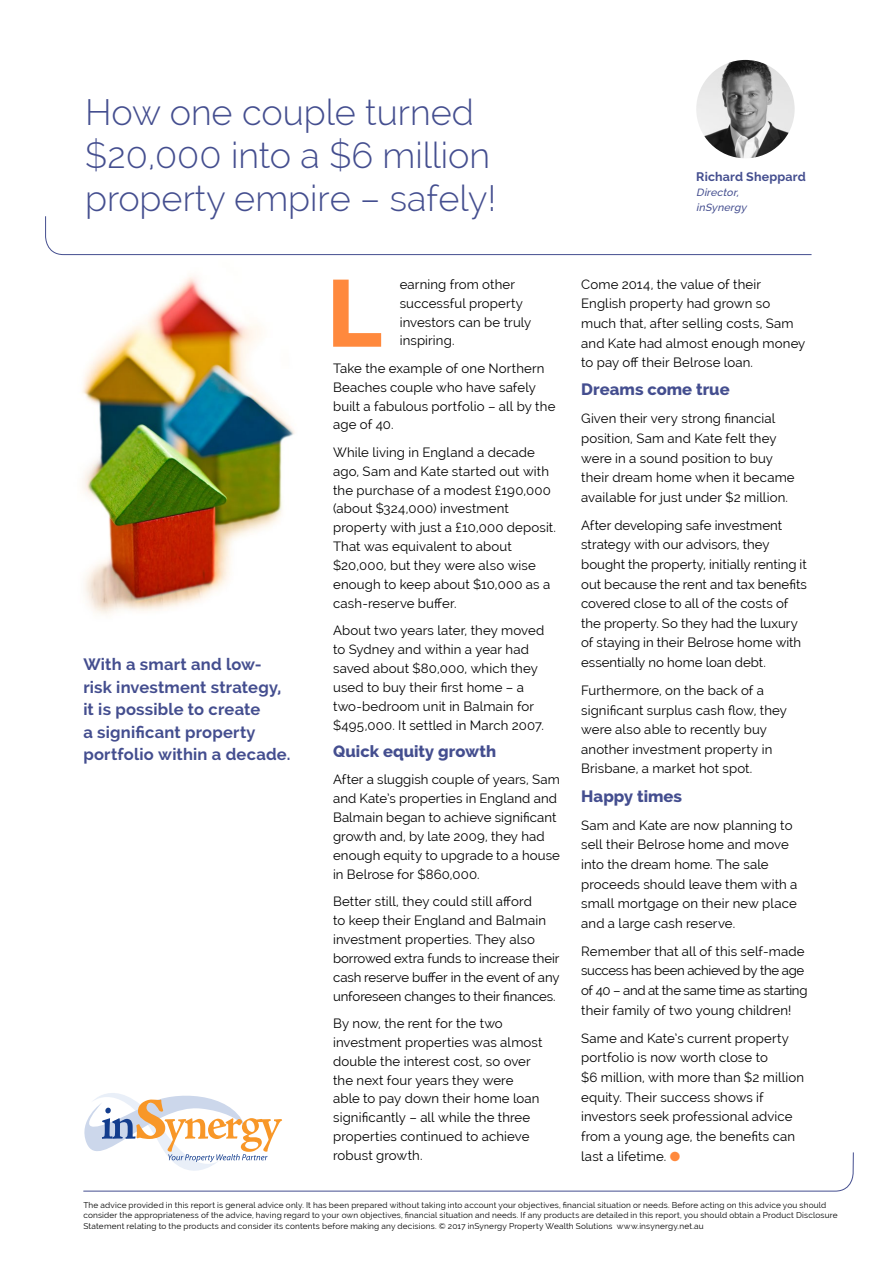
<style>
.page{position:relative;width:893px;height:1263px;background:#fff}
.page>*{position:absolute;margin:0;border:0;box-sizing:border-box;transform-origin:0 0}
.t1{font:800 94.5px "Raleway";color:#ff893d}
.t2{font:300 36px/43.2px "Raleway";color:#444e8f}
.t3{font:700 16.5px/22.5px "Raleway";letter-spacing:.015em;color:#444e8f}
.t4{font:800 16.5px "Raleway";letter-spacing:.005em;color:#444e8f}
.t5{font:13.2px/18.9px "Raleway";letter-spacing:.01em;color:#000}
.t6{font:13.2px/19.6px "Raleway";letter-spacing:-.015em;color:#000}
.t7{font:700 12.45px "Raleway";letter-spacing:.015em;color:#444e8f}
.t8{font:italic 500 10.5px/15px "Raleway";color:#444e8f}
.t9{font:8.25px/10.5px "Raleway";letter-spacing:.025em;color:#000}
.s1{color:#ff893d}
</style>
<div class="page">
<img style="left:62px;top:255px;width:254px;height:360px">
<svg style="left:84px;top:1093px;width:198px;height:59px"></svg>
<img style="left:696px;top:60px;width:99px;height:98px;border-radius:49px">
<svg style="left:45px;top:216px;width:767px;height:39px"></svg>
<svg style="left:83px;top:1152px;width:771px;height:40px"></svg>
<h2 class="t2" style="left:85px;top:90px;width:412px">How one couple turned $20,000 into a $6 million property empire – safely!</h2>
<p class="t7" style="left:696px;top:170px;width:111px">Richard Sheppard</p>
<p class="t8" style="left:696px;top:185px;width:52px">Director, inSynergy</p>
<p class="t3" style="left:83px;top:653px;width:209px">With a smart and low&shy;risk investment strategy, it is possible to create<br>a significant property portfolio within a decade.</p>
<p class="t5" style="left:400px;top:275px;width:133px">earning from other successful property investors can be truly inspiring.</p>
<p class="t5" style="left:333px;top:359px;width:224px">Take the example of one Northern<br>Beaches couple who have safely built a fabulous portfolio – all by the age of 40.</p>
<p class="t5" style="left:333px;top:443px;width:225px">While living in England a decade ago, Sam and Kate started out with the purchase of a modest £190,000 (about $324,000) investment property with just a £10,000 deposit.<br>That was equivalent to about $20,000, but they were also wise enough to keep about $10,000 as a cash-reserve buffer.</p>
<p class="t5" style="left:333px;top:621px;width:213px">About two years later, they moved to Sydney and within a year had saved about $80,000, which they used to buy their first home – a two-bedroom unit in Balmain for $495,000. It settled in March 2007.</p>
<p class="t4" style="left:333px;top:742px;width:165px">Quick equity growth</p>
<p class="t5" style="left:333px;top:770px;width:228px">After a sluggish couple of years, Sam and Kate’s properties in England and Balmain began to achieve significant growth and, by late 2009, they had enough equity to upgrade to a house in Belrose for $860,000.</p>
<p class="t5" style="left:333px;top:892px;width:228px">Better still, they could still afford<br>to keep their England and Balmain investment properties. They also borrowed extra funds to increase their cash reserve buffer in the event of any unforeseen changes to their finances.</p>
<p class="t5" style="left:333px;top:1014px;width:211px">By now, the rent for the two investment properties was almost double the interest cost, so over the next four years they were able to pay down their home loan significantly – all while the three properties continued to achieve robust growth.</p>
<h1 class="t1" style="left:327px;top:260px;width:57px">L</h1>
<p class="t5" style="left:581px;top:274px;width:226px;line-height:19.6px">Come 2014, the value of their<br>English property had grown so much that, after selling costs, Sam and Kate had almost enough money to pay off their Belrose loan.</p>
<p class="t4" style="left:581px;top:380px;width:150px">Dreams come true</p>
<p class="t5" style="left:581px;top:409px;width:215px;line-height:19.6px">Given their very strong financial position, Sam and Kate felt they were in a sound position to buy their dream home when it became available for just under $2 million.</p>
<p class="t5" style="left:581px;top:515px;width:227px;line-height:19.6px">After developing safe investment strategy with our advisors, they bought the property, initially renting it out because the rent and tax benefits covered close to all of the costs of the property. So they had the luxury of staying in their Belrose home with essentially no home loan debt.</p>
<p class="t5" style="left:581px;top:681px;width:207px;line-height:19.6px">Furthermore, on the back of a significant surplus cash flow, they were also able to recently buy another investment property in<br>Brisbane, a market hot spot.</p>
<p class="t4" style="left:581px;top:786px;width:102px">Happy times</p>
<p class="t5" style="left:581px;top:815px;width:218px;line-height:19.6px">Sam and Kate are now planning to sell their Belrose home and move into the dream home. The sale proceeds should leave them with a small mortgage on their new place and a large cash reserve.</p>
<p class="t6" style="left:581px;top:941px;width:228px">Remember that all of this self-made success has been achieved by the age of 40 – and at the same time as starting their family of two young children!</p>
<p class="t5" style="left:581px;top:1028px;width:224px;line-height:19.6px">Same and Kate’s current property portfolio is now worth close to<br>$6 million, with more than $2 million equity. Their success shows if investors seek professional advice from a young age, the benefits can last a lifetime. <span class="s1">●</span></p>
<p class="t9" style="left:83px;top:1199px;width:756px">The advice provided in this report is general advice only. It has been prepared without taking into account your objectives, financial situation or needs. Before acting on this advice you should consider the appropriateness of the advice, having regard to your own objectives, financial situation and needs. If any products are detailed in this report, you should obtain a Product Disclosure<br>Statement relating to the products and consider its contents before making any decisions. © 2017 inSynergy Property Wealth Solutions www.insynergy.net.au</p>
</div>
